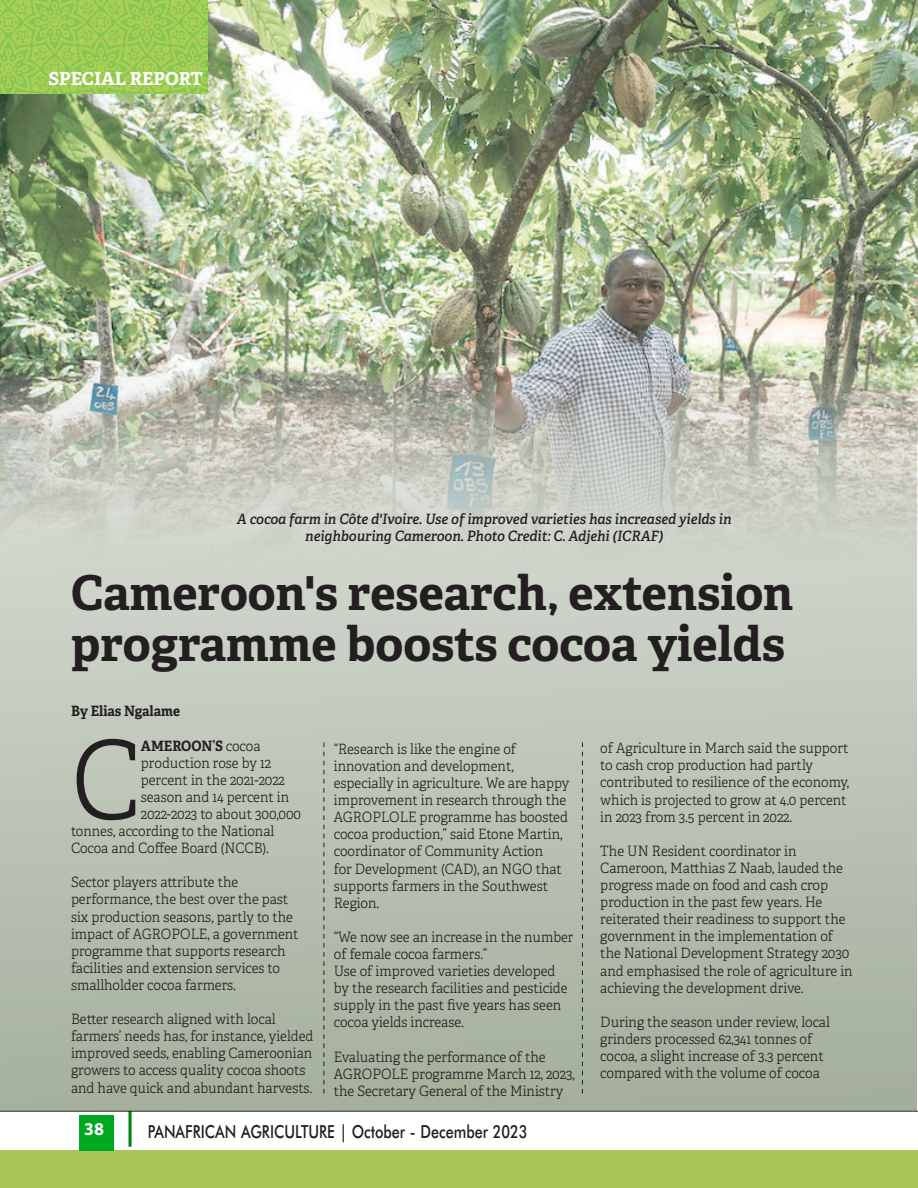
<style>
.page{position:relative;width:918px;height:1188px;background:#fff}
.page>*{position:absolute;margin:0;border:0;box-sizing:border-box;transform-origin:0 0}
.t1{font:300 108.75px "Adelle";color:#231f20;scale:.94 1}
.t2{font:700 48px/51px "Adelle";color:#231f20}
.t3{font:500 18px "Futura BT";color:#231f20;scale:.8 1}
.t4{font:700 18px "Adelle";color:#fff}
.t5{font:700 18px "Myriad";color:#fff}
.t6{font:300 14.25px/17.1px "Adelle";color:#231f20;scale:.94 1}
.t7{font:italic 600 14.25px/17.1px "Adelle";color:#231f20;text-align:center;scale:.96 1}
.t8{font:700 14.25px "Adelle";color:#231f20;scale:.94 1}
.s1{font-weight:300}
</style>
<div class="page">
<div style="left:0;top:1150px;width:918px;height:38px;background:#aac457"></div>
<hr style="left:129px;top:1111px;width:3px;height:36px;background:#00810c">
<hr style="left:0;top:1111px;width:918px;height:1px;background:#231f20">
<div style="left:80px;top:1115px;width:34px;height:35px;background:#00a822"></div>
<svg style="left:0;top:612px;width:917px;height:499px;background:#b7bfb0"></svg>
<img style="left:0;top:0;width:918px;height:612px">
<img style="left:0;top:0;width:208px;height:94px">
<svg style="left:324px;top:742px;width:1px;height:352px"></svg>
<svg style="left:582px;top:742px;width:1px;height:352px"></svg>
<p class="t4" style="left:48px;top:67px;width:156px">SPECIAL REPORT</p>
<p class="t7" style="left:237px;top:510px;width:517px">A cocoa farm in Côte d'Ivoire. Use of improved varieties has increased yields in neighbouring Cameroon. Photo Credit: C. Adjehi (ICRAF)</p>
<p class="t2" style="left:71px;top:568px;width:724px">Cameroon's research, extension programme boosts cocoa yields</p>
<p class="t8" style="left:71px;top:702px;width:118px">By Elias Ngalame</p>
<p class="t1" style="left:71px;top:714px;width:76px">C</p>
<p class="t8" style="left:141px;top:736px;width:129px">AMEROON’S <span class="s1">cocoa</span></p>
<p class="t6" style="left:141px;top:754px;width:140px">production rose by 12</p>
<p class="t6" style="left:141px;top:771px;width:155px">percent in the 2021-2022</p>
<p class="t6" style="left:141px;top:789px;width:159px">season and 14 percent in</p>
<p class="t6" style="left:141px;top:806px;width:172px">2022-2023 to about 300,000</p>
<p class="t6" style="left:71px;top:823px;width:218px">tonnes, according to the National</p>
<p class="t6" style="left:71px;top:840px;width:212px">Cocoa and Coffee Board (NCCB).</p>
<p class="t6" style="left:71px;top:874px;width:244px">Sector players attribute the performance, the best over the past six production seasons, partly to the impact of AGROPOLE, a government programme that supports research facilities and extension services to smallholder cocoa farmers.</p>
<p class="t6" style="left:71px;top:1011px;width:259px">Better research aligned with local farmers’ needs has, for instance, yielded improved seeds, enabling Cameroonian growers to access quality cocoa shoots and have quick and abundant harvests.</p>
<p class="t6" style="left:334px;top:741px;width:252px">“Research is like the engine of innovation and development, especially in agriculture. We are happy improvement in research through the<br>AGROPLOLE programme has boosted cocoa production,” said Etone Martin, coordinator of Community Action<br>for Development (CAD), an NGO that supports farmers in the Southwest<br>Region.</p>
<p class="t6" style="left:334px;top:929px;width:257px">“We now see an increase in the number of female cocoa farmers.”</p>
<p class="t6" style="left:334px;top:963px;width:250px">Use of improved varieties developed by the research facilities and pesticide supply in the past five years has seen cocoa yields increase.</p>
<p class="t6" style="left:334px;top:1048px;width:258px">Evaluating the performance of the<br>AGROPOLE programme March 12, 2023, the Secretary General of the Ministry</p>
<p class="t5" style="left:84px;top:1120px;width:21px">38</p>
<p class="t5" style="left:90px;top:1120px;width:21px">38</p>
<p class="t3" style="left:148px;top:1121px;width:476px">PANAFRICAN AGRICULTURE | October - December 2023</p>
<p class="t6" style="left:600px;top:740px;width:266px">of Agriculture in March said the support to cash crop production had partly contributed to resilience of the economy, which is projected to grow at 4.0 percent in 2023 from 3.5 percent in 2022.</p>
<p class="t6" style="left:600px;top:843px;width:270px">The UN Resident coordinator in Cameroon, Matthias Z Naab, lauded the progress made on food and cash crop production in the past few years. He reiterated their readiness to support the government in the implementation of the National Development Strategy 2030 and emphasised the role of agriculture in achieving the development drive.</p>
<p class="t6" style="left:600px;top:1014px;width:246px">During the season under review, local grinders processed 62,341 tonnes of cocoa, a slight increase of 3.3 percent compared with the volume of cocoa</p>
</div>
